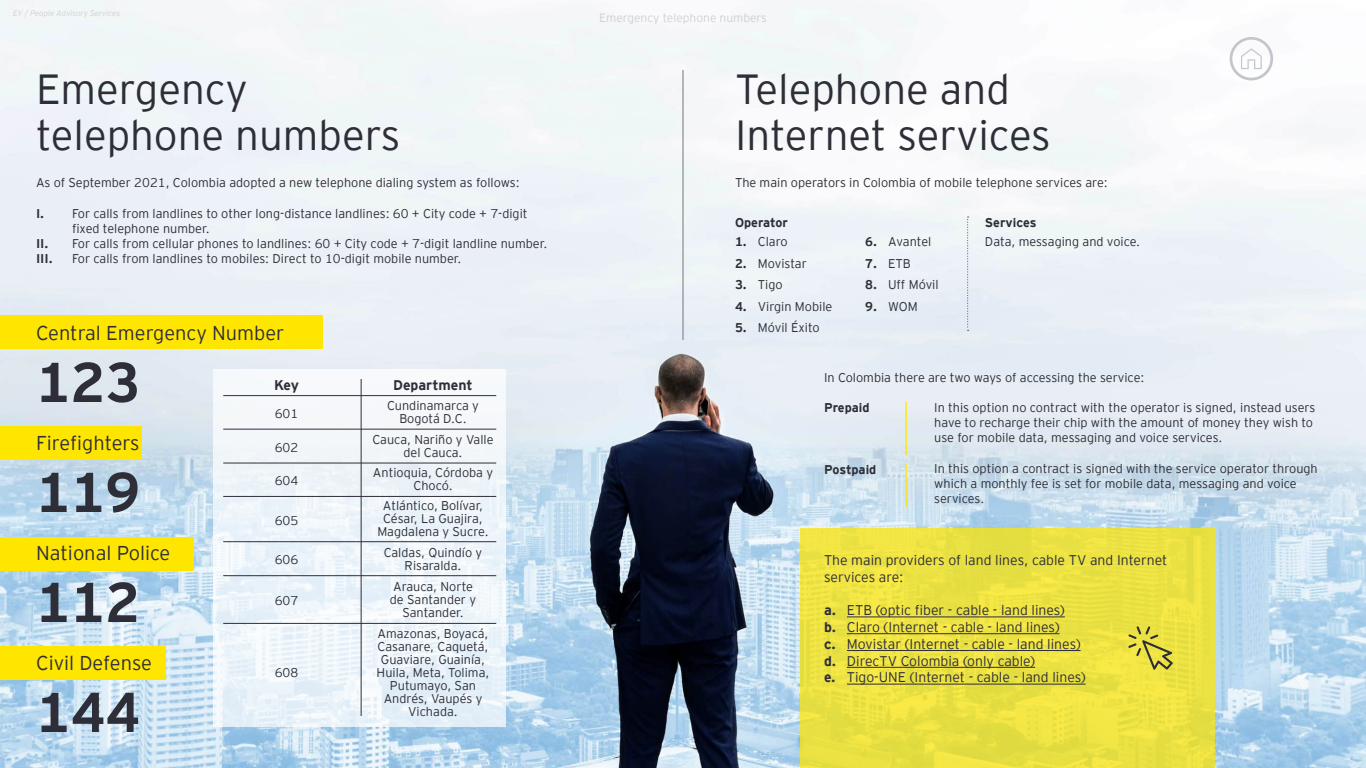
<style>
.page{position:relative;width:1366px;height:768px;background:#fff}
.page>*{position:absolute;margin:0;border:0;box-sizing:border-box;transform-origin:0 0}
.t1{font:700 56px "EY Interstate";color:#2e2e38}
.t2{font:300 42px/46px "EY Interstate";color:#2e2e38}
.t3{font:300 20px "EY Interstate";color:#2e2e38}
.t4{font:300 14px/16.8px "EY Interstate";color:#2e2e38}
.t5{font:700 14px "EY Interstate";color:#2e2e38}
.t6{font:300 12.7px/13px "EY Interstate";color:#2e2e38;text-align:center}
.t7{font:700 12.7px "EY Interstate";color:#2e2e38}
.t8{font:300 12px "EY Interstate";color:#d0d0d7}
.t9{font:italic 300 8px "EY Interstate";color:#d0d0d7}
.s1{font-weight:700}
</style>
<div class="page">
<img style="left:0;top:0;width:1366px;height:768px">
<hr style="left:682px;top:70px;width:2px;height:270px;background:#747480">
<div style="left:0;top:315px;width:323px;height:34px;background:#ffe600"></div>
<div style="left:0;top:426px;width:142px;height:34px;background:#ffe600"></div>
<div style="left:0;top:537px;width:193px;height:34px;background:#ffe600"></div>
<div style="left:0;top:646px;width:166px;height:34px;background:#ffe600"></div>
<div style="left:800px;top:528px;width:414px;height:240px;background:linear-gradient(to right,#ebe143,#ebe243)"></div>
<hr style="left:847px;top:617px;width:218px;height:1px;background:#2e2e38">
<hr style="left:847px;top:634px;width:213px;height:1px;background:#2e2e38">
<hr style="left:847px;top:650px;width:234px;height:1px;background:#2e2e38">
<hr style="left:847px;top:667px;width:188px;height:1px;background:#2e2e38">
<hr style="left:847px;top:684px;width:239px;height:1px;background:#2e2e38">
<svg style="left:967px;top:216px;width:2px;height:115px"></svg>
<hr style="left:905px;top:402px;width:2px;height:54px;background:#ffe600">
<hr style="left:905px;top:464px;width:2px;height:43px;background:#ffe600">
<svg style="left:1128px;top:626px;width:45px;height:44px;background:#cec541"></svg>
<svg style="left:1230px;top:37px;width:43px;height:43px"></svg>
<div style="left:213px;top:369px;width:293px;height:358px;background:linear-gradient(to right,#edf3f8,#ecf3f8)"></div>
<hr style="left:361px;top:379px;width:1px;height:337px;background:#2e2e38">
<hr style="left:223px;top:395px;width:273px;height:1px;background:#2e2e38">
<hr style="left:223px;top:429px;width:273px;height:1px;background:#2e2e38">
<hr style="left:223px;top:463px;width:273px;height:1px;background:#2e2e38">
<hr style="left:223px;top:496px;width:273px;height:1px;background:#2e2e38">
<hr style="left:223px;top:542px;width:273px;height:1px;background:#2e2e38">
<hr style="left:223px;top:576px;width:273px;height:1px;background:#2e2e38">
<hr style="left:223px;top:623px;width:273px;height:1px;background:#2e2e38">
<p class="t9" style="left:13px;top:8px;width:109px">EY / People Advisory Services</p>
<p class="t8" style="left:599px;top:9px;width:169px">Emergency telephone numbers</p>
<h2 class="t2" style="left:36px;top:63px;width:366px">Emergency telephone numbers</h2>
<h2 class="t2" style="left:735px;top:63px;width:317px">Telephone and<br>Internet services</h2>
<p class="t6" style="left:36px;top:175px;width:485px">As of September 2021, Colombia adopted a new telephone dialing system as follows:</p>
<p class="t6" style="left:735px;top:175px;width:374px">The main operators in Colombia of mobile telephone services are:</p>
<p class="t6" style="left:36px;top:206px;width:493px"><span class="s1">I.</span> For calls from landlines to other long-distance landlines: 60 + City code + 7-digit</p>
<p class="t6" style="left:72px;top:221px;width:139px">fixed telephone number.</p>
<p class="t6" style="left:36px;top:236px;width:513px"><span class="s1">II.</span> For calls from cellular phones to landlines: 60 + City code + 7-digit landline number.</p>
<p class="t7" style="left:36px;top:250px;width:18px">III.</p>
<p class="t6" style="left:72px;top:251px;width:391px">For calls from landlines to mobiles: Direct to 10-digit mobile number.</p>
<p class="t7" style="left:735px;top:213px;width:54px">Operator</p>
<p class="t7" style="left:985px;top:213px;width:53px">Services</p>
<p class="t6" style="left:865px;top:235px;width:68px"><span class="s1">6.</span> Avantel</p>
<p class="t6" style="left:865px;top:256px;width:47px"><span class="s1">7.</span> ETB</p>
<p class="t6" style="left:865px;top:278px;width:75px"><span class="s1">8.</span> Uff Móvil</p>
<p class="t6" style="left:865px;top:299px;width:54px"><span class="s1">9.</span> WOM</p>
<p class="t6" style="left:735px;top:235px;width:54px"><span class="s1">1.</span> Claro</p>
<p class="t6" style="left:735px;top:256px;width:73px"><span class="s1">2.</span> Movistar</p>
<p class="t6" style="left:735px;top:278px;width:49px"><span class="s1">3.</span> Tigo</p>
<p class="t6" style="left:735px;top:299px;width:99px"><span class="s1">4.</span> Virgin Mobile</p>
<p class="t6" style="left:735px;top:321px;width:86px"><span class="s1">5.</span> Móvil Éxito</p>
<p class="t6" style="left:985px;top:235px;width:157px">Data, messaging and voice.</p>
<h3 class="t3" style="left:36px;top:319px;width:250px">Central Emergency Number</h3>
<h1 class="t1" style="left:36px;top:342px;width:106px">123</h1>
<h3 class="t3" style="left:36px;top:429px;width:105px">Firefighters</h3>
<h1 class="t1" style="left:36px;top:452px;width:106px">119</h1>
<h3 class="t3" style="left:36px;top:539px;width:136px">National Police</h3>
<h1 class="t1" style="left:36px;top:562px;width:106px">112</h1>
<h3 class="t3" style="left:36px;top:649px;width:118px">Civil Defense</h3>
<h1 class="t1" style="left:36px;top:672px;width:106px">144</h1>
<p class="t6" style="left:824px;top:370px;width:322px">In Colombia there are two ways of accessing the service:</p>
<p class="t5" style="left:274px;top:375px;width:26px">Key</p>
<p class="t5" style="left:393px;top:375px;width:81px">Department</p>
<p class="t6" style="left:275px;top:407px;width:25px">601</p>
<p class="t6" style="left:387px;top:399px;width:93px">Cundinamarca y<br>Bogotá D.C.</p>
<p class="t6" style="left:275px;top:440px;width:25px">602</p>
<p class="t6" style="left:372px;top:432px;width:123px">Cauca, Nariño y Valle del Cauca.</p>
<p class="t6" style="left:275px;top:473px;width:25px">604</p>
<p class="t6" style="left:373px;top:465px;width:122px">Antioquia, Córdoba y<br>Chocó.</p>
<p class="t6" style="left:275px;top:514px;width:25px">605</p>
<p class="t7" style="left:824px;top:398px;width:47px">Prepaid</p>
<p class="t6" style="left:934px;top:399px;width:383px;line-height:15.2px;text-align:left">In this option no contract with the operator is signed, instead users have to recharge their chip with the amount of money they wish to use for mobile data, messaging and voice services.</p>
<p class="t6" style="left:934px;top:460px;width:385px;line-height:15.2px;text-align:left">In this option a contract is signed with the service operator through which a monthly fee is set for mobile data, messaging and voice services.</p>
<p class="t7" style="left:824px;top:461px;width:54px">Postpaid</p>
<p class="t6" style="left:377px;top:498px;width:113px">Atlántico, Bolívar,<br>César, La Guajira,<br>Magdalena y Sucre.</p>
<p class="t6" style="left:275px;top:552px;width:25px">606</p>
<p class="t6" style="left:384px;top:545px;width:100px">Caldas, Quindío y<br>Risaralda.</p>
<p class="t6" style="left:275px;top:593px;width:25px">607</p>
<p class="t4" style="left:824px;top:551px;width:345px">The main providers of land lines, cable TV and Internet services are:</p>
<p class="t4" style="left:824px;top:601px;width:263px"><span class="s1">a.</span> ETB (optic fiber - cable - land lines)<br><span class="s1">b.</span> Claro (Internet - cable - land lines)<br><span class="s1">c.</span> Movistar (Internet - cable - land lines) <span class="s1">d.</span> DirecTV Colombia (only cable)<br><span class="s1">e.</span> Tigo-UNE (Internet - cable - land lines)</p>
<p class="t6" style="left:390px;top:579px;width:88px">Arauca, Norte de Santander y<br>Santander.</p>
<p class="t6" style="left:377px;top:627px;width:114px">Amazonas, Boyacá,<br>Casanare, Caquetá,<br>Guaviare, Guainía,<br>Huila, Meta, Tolima,<br>Putumayo, San<br>Andrés, Vaupés y<br>Vichada.</p>
<p class="t6" style="left:275px;top:665px;width:25px">608</p>
</div>
